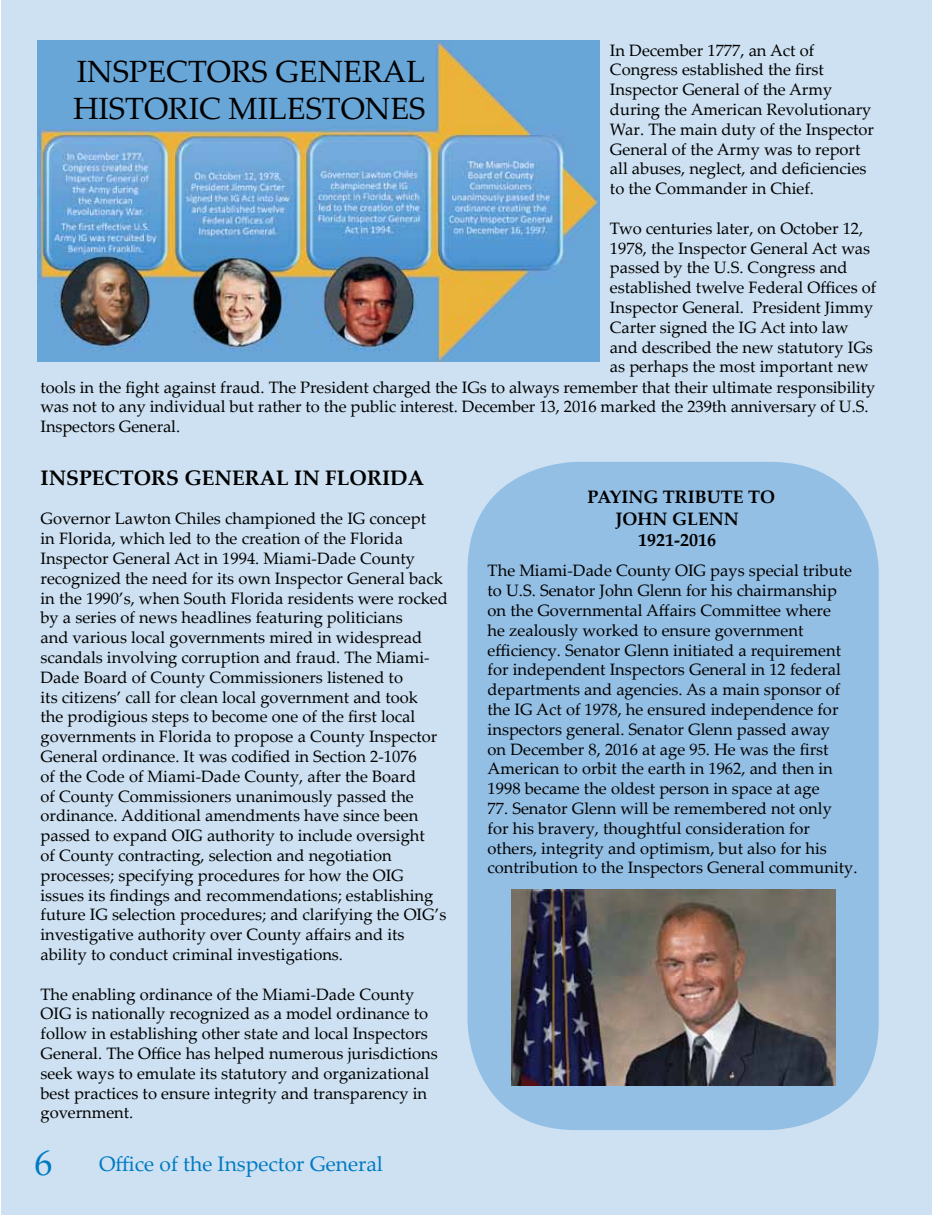
<style>
.page{position:relative;width:932px;height:1215px;background:#fff}
.page>*{position:absolute;margin:0;border:0;box-sizing:border-box;transform-origin:0 0}
.t1{font:36px "Palatino Linotype";color:#007ac2}
.t2{font:30.75px/36.9px "Palatino Linotype";color:#000}
.t3{font:21px "Palatino Linotype";color:#007ac2}
.t4{font:700 21px "Palatino Linotype";color:#000}
.t5{font:700 18px/21.6px "Palatino Linotype";color:#000;text-align:center}
.t6{font:16.5px/19.8px "Palatino Linotype";color:#000}
</style>
<div class="page">
<div style="left:2px;top:0;width:930px;height:1215px;background:#cde1f2"></div>
<img style="left:37px;top:41px;width:562px;height:321px">
<div style="left:468px;top:463px;width:410px;height:666px;background:#94bfe4;border-radius:108px"></div>
<img style="left:511px;top:890px;width:324px;height:195px">
<h2 class="t2" style="left:73px;top:52px;width:354px">INSPECTORS GENERAL<br>HISTORIC MILESTONES</h2>
<p class="t6" style="left:610px;top:39px;width:266px">In December 1777, an Act of<br>Congress established the first<br>Inspector General of the Army during the American Revolutionary<br>War. The main duty of the Inspector<br>General of the Army was to report all abuses, neglect, and deficiencies to the Commander in Chief.</p>
<p class="t6" style="left:610px;top:218px;width:268px">Two centuries later, on October 12, 1978, the Inspector General Act was passed by the U.S. Congress and established twelve Federal Offices of Inspector General. President Jimmy Carter signed the IG Act into law and described the new statutory IGs as perhaps the most important new</p>
<p class="t6" style="left:40px;top:377px;width:836px">tools in the fight against fraud. The President charged the IGs to always remember that their ultimate responsibility was not to any individual but rather to the public interest. December 13, 2016 marked the 239th anniversary of U.S.<br>Inspectors General.</p>
<p class="t4" style="left:40px;top:463px;width:385px">INSPECTORS GENERAL IN FLORIDA</p>
<p class="t6" style="left:40px;top:508px;width:409px">Governor Lawton Chiles championed the IG concept<br>in Florida, which led to the creation of the Florida Inspector General Act in 1994. Miami-Dade County recognized the need for its own Inspector General back in the 1990’s, when South Florida residents were rocked by a series of news headlines featuring politicians<br>and various local governments mired in widespread scandals involving corruption and fraud. The Miami-Dade Board of County Commissioners listened to<br>its citizens’ call for clean local government and took<br>the prodigious steps to become one of the first local governments in Florida to propose a County Inspector General ordinance. It was codified in Section 2-1076<br>of the Code of Miami-Dade County, after the Board<br>of County Commissioners unanimously passed the ordinance. Additional amendments have since been passed to expand OIG authority to include oversight<br>of County contracting, selection and negotiation processes; specifying procedures for how the OIG issues its findings and recommendations; establishing future IG selection procedures; and clarifying the OIG’s investigative authority over County affairs and its ability to conduct criminal investigations.</p>
<p class="t6" style="left:40px;top:983px;width:399px">The enabling ordinance of the Miami-Dade County OIG is nationally recognized as a model ordinance to follow in establishing other state and local Inspectors General. The Office has helped numerous jurisdictions seek ways to emulate its statutory and organizational best practices to ensure integrity and transparency in government.</p>
<h1 class="t1" style="left:34px;top:1137px;width:19px">6</h1>
<p class="t3" style="left:99px;top:1149px;width:285px">Office of the Inspector General</p>
<p class="t5" style="left:587px;top:485px;width:189px">PAYING TRIBUTE TO<br>JOHN GLENN<br>1921-2016</p>
<p class="t6" style="left:487px;top:560px;width:366px">The Miami-Dade County OIG pays special tribute to U.S. Senator John Glenn for his chairmanship on the Governmental Affairs Committee where he zealously worked to ensure government efficiency. Senator Glenn initiated a requirement for independent Inspectors General in 12 federal departments and agencies. As a main sponsor of the IG Act of 1978, he ensured independence for inspectors general. Senator Glenn passed away on December 8, 2016 at age 95. He was the first American to orbit the earth in 1962, and then in 1998 became the oldest person in space at age</p>
<p class="t6" style="left:487px;top:798px;width:371px">77. Senator Glenn will be remembered not only<br>for his bravery, thoughtful consideration for others, integrity and optimism, but also for his contribution to the Inspectors General community.</p>
</div>
